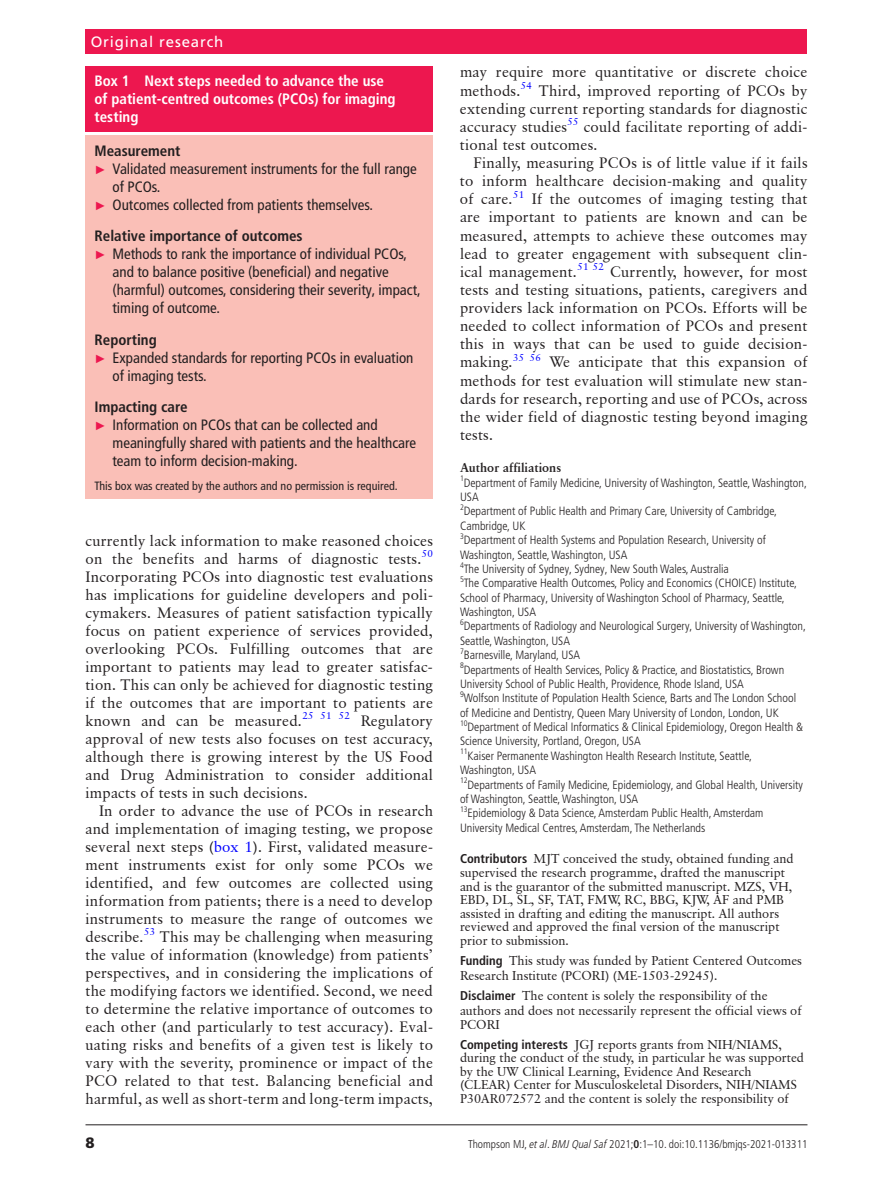
<style>
.page{position:relative;width:893px;height:1191px;background:#fff}
.page>*{position:absolute;margin:0;border:0;box-sizing:border-box;transform-origin:0 0}
.t1{font:15px/18px "Classical Garamond BT";letter-spacing:.015em;color:#231f20;text-align:justify}
.t2{font:condensed 15px "Frutiger LT Pro";color:#231f20}
.t3{font:700 condensed 15px/18px "Frutiger LT Pro";color:#fff}
.t4{font:700 condensed 15px "Frutiger LT Pro";color:#231f20}
.t5{font:15px "Frutiger LT Std";letter-spacing:.055em;color:#fff}
.t6{font:900 15px "Frutiger LT Std";color:#231f20}
.t7{font:12.75px/13.6px "Classical Garamond BT";color:#231f20}
.t8{font:700 12.75px "Classical Garamond BT";color:#231f20}
.t9{font:300 condensed 12px/14.4px "Frutiger LT Pro";color:#231f20}
.t10{font:condensed 12px "Frutiger LT Pro";color:#231f20}
.t11{font:300 condensed 11.25px "Frutiger LT Pro";color:#231f20}
.t12{font:9.9px "Classical Garamond BT";letter-spacing:.015em;color:#00f}
.t13{font:300 condensed 7.95px "Frutiger LT Pro";color:#231f20}
.s1{font-family:"Arial";font-stretch:normal;font-size:12px;color:#ed174f}
.s2{color:#00f}
.s3{font-family:"Frutiger LT Pro";font-weight:700;font-stretch:condensed}
.s4{font-style:italic}
.s5{font-weight:700}
</style>
<div class="page">
<hr style="left:86px;top:1124px;width:721px;height:1px;background:#231f20">
<div style="left:86px;top:30px;width:721px;height:24px;background:#ed174f"></div>
<div style="left:86px;top:66px;width:347px;height:65px;background:#ed174f"></div>
<div style="left:86px;top:135px;width:347px;height:364px;background:#fabfb7"></div>
<p class="t5" style="left:91px;top:33px;width:134px">Original research</p>
<p class="t3" style="left:94px;top:72px;width:303px">Box 1 Next steps needed to advance the use of patient-centred outcomes (PCOs) for imaging testing</p>
<p class="t4" style="left:94px;top:141px;width:87px">Measurement</p>
<p class="t2" style="left:94px;top:160px;width:324px"><span class="s1">►</span> Validated measurement instruments for the full range</p>
<p class="t2" style="left:112px;top:178px;width:50px">of PCOs.</p>
<p class="t2" style="left:94px;top:196px;width:280px"><span class="s1">►</span> Outcomes collected from patients themselves.</p>
<p class="t4" style="left:94px;top:227px;width:210px">Relative importance of outcomes</p>
<p class="t2" style="left:94px;top:245px;width:314px"><span class="s1">►</span> Methods to rank the importance of individual PCOs,</p>
<p class="t2" style="left:112px;top:263px;width:278px">and to balance positive (beneficial) and negative</p>
<p class="t2" style="left:112px;top:281px;width:310px">(harmful) outcomes, considering their severity, impact,</p>
<p class="t2" style="left:112px;top:299px;width:109px">timing of outcome.</p>
<p class="t4" style="left:94px;top:330px;width:64px">Reporting</p>
<p class="t2" style="left:94px;top:349px;width:321px"><span class="s1">►</span> Expanded standards for reporting PCOs in evaluation</p>
<p class="t2" style="left:112px;top:367px;width:96px">of imaging tests.</p>
<p class="t4" style="left:94px;top:398px;width:95px">Impacting care</p>
<p class="t2" style="left:94px;top:416px;width:285px"><span class="s1">►</span> Information on PCOs that can be collected and</p>
<p class="t2" style="left:112px;top:434px;width:305px">meaningfully shared with patients and the healthcare</p>
<p class="t2" style="left:112px;top:452px;width:187px">team to inform decision-making.</p>
<p class="t10" style="left:94px;top:479px;width:305px">This box was created by the authors and no permission is required.</p>
<p class="t1" style="left:86px;top:531px;width:349px">currently lack information to make reasoned choices on the benefits and harms of diagnostic tests.</p>
<p class="t12" style="left:422px;top:547px;width:13px">50</p>
<p class="t1" style="left:85px;top:567px;width:349px">Incorporating PCOs into diagnostic test evaluations has implications for guideline developers and poli&shy;cymakers. Measures of patient satisfaction typically focus on patient experience of services provided, overlooking PCOs. Fulfilling outcomes that are important to patients may lead to greater satisfac&shy;tion. This can only be achieved for diagnostic testing if the outcomes that are important to patients are known and can be measured.</p>
<p class="t12" style="left:302px;top:709px;width:49px">25 51 52</p>
<p class="t1" style="left:85px;top:711px;width:349px;text-indent:275px">Regulatory approval of new tests also focuses on test accuracy, although there is growing interest by the US Food and Drug Administration to consider additional impacts of tests in such decisions.</p>
<p class="t1" style="left:85px;top:801px;width:349px;text-indent:14px">In order to advance the use of PCOs in research and implementation of imaging testing, we propose several next steps (<span class="s2">box 1</span>). First, validated measure&shy;ment instruments exist for only some PCOs we identified, and few outcomes are collected using information from patients; there is a need to develop instruments to measure the range of outcomes we describe.<sup>53</sup> This may be challenging when measuring the value of information (knowledge) from patients’ perspectives, and in considering the implications of the modifying factors we identified. Second, we need to determine the relative importance of outcomes to each other (and particularly to test accuracy). Eval&shy;uating risks and benefits of a given test is likely to vary with the severity, prominence or impact of the PCO related to that test. Balancing beneficial and harmful, as well as short-term and long-term impacts,</p>
<p class="t1" style="left:460px;top:63px;width:349px">may require more quantitative or discrete choice methods.<sup>54</sup></p>
<p class="t1" style="left:460px;top:81px;width:349px;text-indent:79px">Third, improved reporting of PCOs by extending current reporting standards for diagnostic accuracy studies</p>
<p class="t12" style="left:567px;top:115px;width:13px">55</p>
<p class="t1" style="left:460px;top:117px;width:349px;text-indent:124px">could facilitate reporting of addi&shy;tional test outcomes.</p>
<p class="t1" style="left:460px;top:153px;width:349px;text-indent:14px">Finally, measuring PCOs is of little value if it fails to inform healthcare decision-making and quality of care.</p>
<p class="t12" style="left:513px;top:188px;width:13px">51</p>
<p class="t1" style="left:460px;top:190px;width:349px;text-indent:72px">If the outcomes of imaging testing that are important to patients are known and can be measured, attempts to achieve these outcomes may lead to greater engagement with subsequent clin&shy;ical management.<sup>51</sup> <sup>52</sup> Currently, however, for most tests and testing situations, patients, caregivers and providers lack information on PCOs. Efforts will be needed to collect information of PCOs and present this in ways that can be used to guide decision&shy;making.</p>
<p class="t12" style="left:513px;top:351px;width:30px">35 56</p>
<p class="t1" style="left:460px;top:353px;width:349px;text-indent:90px">We anticipate that this expansion of methods for test evaluation will stimulate new stan&shy;dards for research, reporting and use of PCOs, across the wider field of diagnostic testing beyond imaging tests.</p>
<p class="t8" style="left:460px;top:460px;width:103px">Author affiliations</p>
<p class="t13" style="left:460px;top:474px;width:5px">1</p>
<p class="t9" style="left:460px;top:475px;width:348px;text-indent:4px">Department of Family Medicine, University of Washington, Seattle, Washington, USA<br><sup>2</sup>Department of Public Health and Primary Care, University of Cambridge, Cambridge, UK<br><sup>3</sup>Department of Health Systems and Population Research, University of Washington, Seattle, Washington, USA</p>
<p class="t13" style="left:460px;top:560px;width:5px">4</p>
<p class="t9" style="left:464px;top:562px;width:267px">The University of Sydney, Sydney, New South Wales, Australia</p>
<p class="t13" style="left:460px;top:574px;width:5px">5</p>
<p class="t9" style="left:460px;top:576px;width:338px;text-indent:4px">The Comparative Health Outcomes, Policy and Economics (CHOICE) Institute,<br>School of Pharmacy, University of Washington School of Pharmacy, Seattle,<br>Washington, USA</p>
<p class="t13" style="left:460px;top:618px;width:5px">6</p>
<p class="t9" style="left:460px;top:619px;width:347px;text-indent:4px">Departments of Radiology and Neurological Surgery, University of Washington,<br>Seattle, Washington, USA</p>
<p class="t13" style="left:460px;top:646px;width:5px">7</p>
<p class="t9" style="left:464px;top:648px;width:118px">Barnesville, Maryland, USA</p>
<p class="t13" style="left:460px;top:661px;width:5px">8</p>
<p class="t9" style="left:460px;top:662px;width:326px;text-indent:4px">Departments of Health Services, Policy &amp; Practice, and Biostatistics, Brown<br>University School of Public Health, Providence, Rhode Island, USA</p>
<p class="t13" style="left:460px;top:689px;width:5px">9</p>
<p class="t9" style="left:460px;top:691px;width:338px;text-indent:4px">Wolfson Institute of Population Health Science, Barts and The London School of Medicine and Dentistry, Queen Mary University of London, London, UK</p>
<p class="t13" style="left:460px;top:718px;width:9px">10</p>
<p class="t9" style="left:460px;top:720px;width:344px;text-indent:8px">Department of Medical Informatics &amp; Clinical Epidemiology, Oregon Health &amp;<br>Science University, Portland, Oregon, USA</p>
<p class="t13" style="left:460px;top:747px;width:9px">11</p>
<p class="t9" style="left:460px;top:748px;width:293px;text-indent:8px">Kaiser Permanente Washington Health Research Institute, Seattle,<br>Washington, USA</p>
<p class="t13" style="left:460px;top:776px;width:9px">12</p>
<p class="t9" style="left:460px;top:777px;width:344px;text-indent:8px">Departments of Family Medicine, Epidemiology, and Global Health, University of Washington, Seattle, Washington, USA<br><sup>13</sup>Epidemiology &amp; Data Science, Amsterdam Public Health, Amsterdam University Medical Centres, Amsterdam, The Netherlands</p>
<p class="t7" style="left:460px;top:852px;width:335px"><span class="s3">Contributors</span> MJT conceived the study, obtained funding and supervised the research programme, drafted the manuscript and is the guarantor of the submitted manuscript. MZS, VH, EBD, DL, SL, SF, TAT, FMW, RC, BBG, KJW, AF and PMB assisted in drafting and editing the manuscript. All authors reviewed and approved the final version of the manuscript prior to submission.</p>
<p class="t7" style="left:460px;top:953px;width:343px;line-height:14.4px"><span class="s3">Funding</span> This study was funded by Patient Centered Outcomes<br>Research Institute (PCORI) (ME-1503-29245).</p>
<p class="t7" style="left:460px;top:988px;width:343px;line-height:14.4px"><span class="s3">Disclaimer</span> The content is solely the responsibility of the authors and does not necessarily represent the official views of<br>PCORI</p>
<p class="t7" style="left:460px;top:1037px;width:346px"><span class="s3">Competing interests</span> JGJ reports grants from NIH/NIAMS, during the conduct of the study, in particular he was supported by the UW Clinical Learning, Evidence And Research (CLEAR) Center for Musculoskeletal Disorders, NIH/NIAMS P30AR072572 and the content is solely the responsibility of</p>
<p class="t6" style="left:86px;top:1133px;width:11px">8</p>
<p class="t11" style="left:468px;top:1137px;width:341px">Thompson MJ, <span class="s4">et al</span>. <span class="s4">BMJ Qual Saf</span> 2021;<span class="s5">0</span>:1–10. doi:10.1136/bmjqs-2021-013311</p>
</div>
